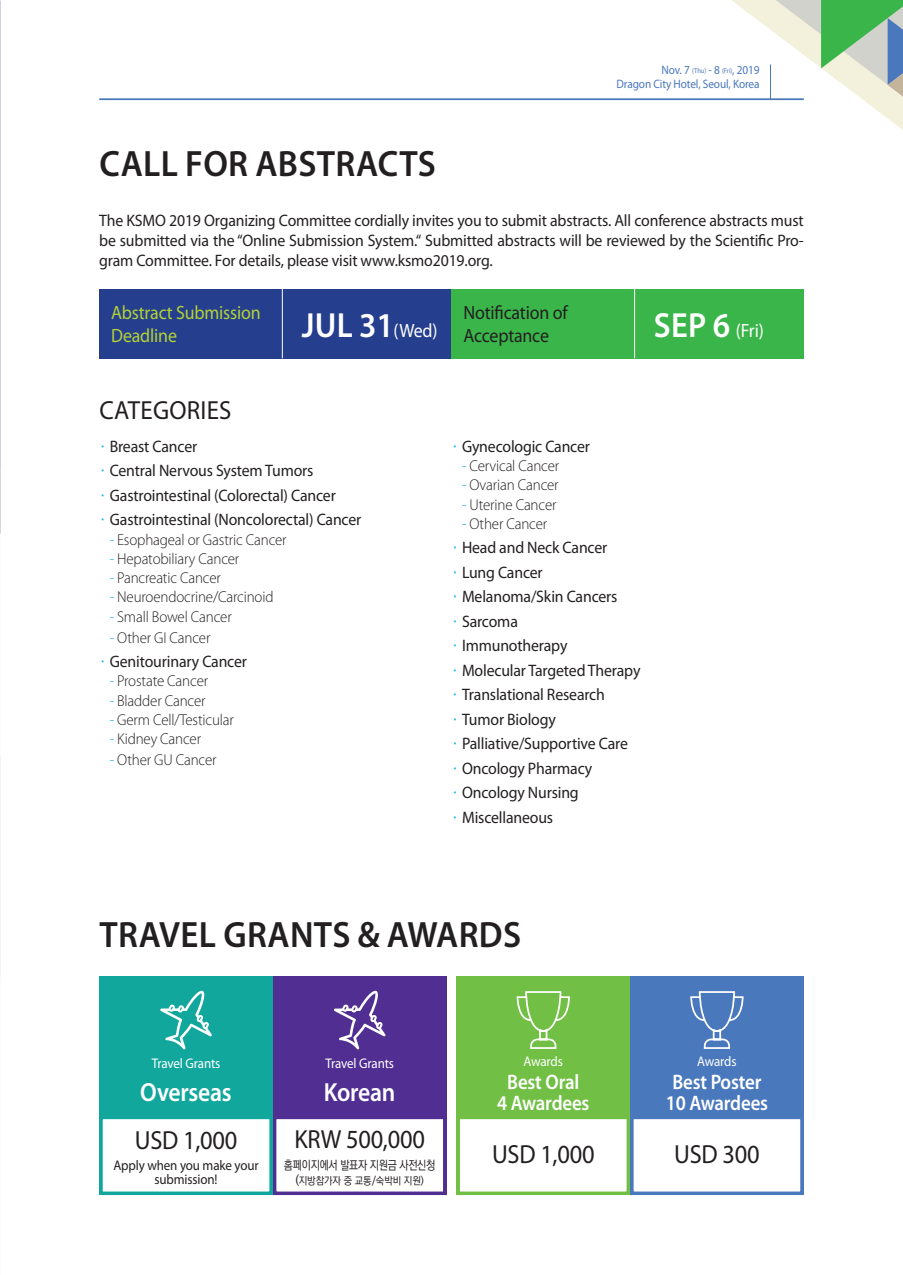
<style>
.page{position:relative;width:903px;height:1275px;background:#fff}
.page>*{position:absolute;margin:0;border:0;box-sizing:border-box;transform-origin:0 0}
.t1{font:600 36.75px "Myriad Pro";letter-spacing:.01em;color:#231f20;scale:.95 1}
.t2{font:600 35px "Myriad Pro";color:#fff;scale:.93 1}
.t3{font:26.25px "Myriad Pro";letter-spacing:-.01em;color:#231f20;scale:.93 1}
.t4{font:600 26.25px "Myriad Pro";letter-spacing:-.01em;color:#fff;scale:.9 1}
.t5{font:26.25px "Myriad Pro";letter-spacing:.01em;color:#231f20;scale:.95 1}
.t6{font:600 21px/21px "Myriad Pro";letter-spacing:-.01em;color:#fff;text-align:center;scale:.9 1}
.t7{font:19.25px/23.1px "Myriad Pro";letter-spacing:-.01em;color:#b3d234;scale:.93 1}
.t8{font:19.25px/23.1px "Myriad Pro";letter-spacing:-.01em;color:#231f20;scale:.93 1}
.t9{font:19.25px "Myriad Pro";color:#fff;scale:.93 1}
.t10{font:16.62px/24.5px "Myriad Pro";letter-spacing:-.01em;color:#231f20;scale:.95 1}
.t11{font:300 15.75px "Myriad Pro";letter-spacing:-.01em;color:#231f20;scale:.95 1}
.t12{font:14px "Myriad Pro";letter-spacing:-.015em;color:#fff;scale:.93 1}
.t13{font:14px/14px "Myriad Pro";letter-spacing:-.01em;color:#231f20;text-align:center;scale:.93 1}
.t14{font:12.25px/14.7px "Myriad Pro";letter-spacing:-.01em;color:#4a78bd;text-align:right;scale:.92 1}
.t15{font:500 12.25px "Ko Pub Dotum";letter-spacing:-.025em;color:#231f20;scale:.86 1}
.t16{font:500 10.5px "Ko Pub Dotum";letter-spacing:-.01em;color:#231f20;scale:.93 1}
.s1{font-size:7.17px}
.s2{font-weight:400;font-size:19.25px}
.s3{font-weight:600;font-size:35px}
.s4{font-family:"Ko Pub Dotum";font-weight:500;color:#00aeef}
.s5{color:#00aeef}
.s6{font-size:12.25px}
</style>
<div class="page">
<svg style="left:711px;top:0;width:192px;height:130px"></svg>
<hr style="left:770px;top:64px;width:1px;height:35px;background:#4a78bd">
<hr style="left:99px;top:98px;width:705px;height:2px;background:#4a78bd">
<div style="left:99px;top:289px;width:352px;height:69px;background:#253f8e"></div>
<hr style="left:282px;top:289px;width:1px;height:69px;background:#fff">
<div style="left:451px;top:289px;width:353px;height:69px;background:#3ab54a"></div>
<hr style="left:634px;top:289px;width:1px;height:69px;background:#fff">
<div style="left:456px;top:977px;width:174px;height:218px;background:#71bf44"></div>
<div style="left:456px;top:1116px;width:174px;height:79px;background:#fff;border:4px solid #71bf44"></div>
<svg style="left:516px;top:992px;width:54px;height:57px"></svg>
<div style="left:630px;top:977px;width:174px;height:218px;background:#4a78bd"></div>
<div style="left:630px;top:1116px;width:174px;height:79px;background:#fff;border:4px solid #4a78bd"></div>
<svg style="left:690px;top:992px;width:54px;height:57px"></svg>
<div style="left:273px;top:977px;width:173px;height:218px;background:#502e92"></div>
<div style="left:273px;top:1116px;width:173px;height:79px;background:#fff;border:4px solid #502e92"></div>
<svg style="left:334px;top:990px;width:52px;height:59px"></svg>
<div style="left:99px;top:977px;width:174px;height:218px;background:#12a79d"></div>
<div style="left:99px;top:1116px;width:174px;height:79px;background:#fff;border:4px solid #12a79d"></div>
<svg style="left:160px;top:990px;width:52px;height:59px"></svg>
<h1 class="t1" style="left:100px;top:141px;width:356px">CALL FOR ABSTRACTS</h1>
<p class="t14" style="left:616px;top:62px;width:157px">Nov. 7 <span class="s1">(Thu)</span> - 8 <span class="s1">(Fri)</span>, 2019<br>Dragon City Hotel, Seoul, Korea</p>
<p class="t10" style="left:99px;top:210px;width:743px;line-height:19.9px;text-align:justify">The KSMO 2019 Organizing Committee cordially invites you to submit abstracts. All conference abstracts must be submitted via the “Online Submission System.“ Submitted abstracts will be reviewed by the Scientific Pro&shy;gram Committee. For details, please visit www.ksmo2019.org.</p>
<p class="t7" style="left:111px;top:301px;width:162px">Abstract Submission<br>Deadline</p>
<h2 class="t2" style="left:302px;top:303px;width:147px">JUL 31<span class="s2">(Wed)</span></h2>
<p class="t8" style="left:463px;top:301px;width:113px">Notification of<br>Acceptance</p>
<p class="t9" style="left:654px;top:318px;width:120px"><span class="s3">SEP 6</span> (Fri)</p>
<h3 class="t5" style="left:99px;top:394px;width:140px">CATEGORIES</h3>
<p class="t10" style="left:99px;top:434px;width:277px"><span class="s4">·</span> Breast Cancer<br><span class="s4">·</span> Central Nervous System Tumors<br><span class="s4">·</span> Gastrointestinal (Colorectal) Cancer<br><span class="s4">·</span> Gastrointestinal (Noncolorectal) Cancer</p>
<p class="t11" style="left:110px;top:530px;width:188px"><span class="s5">-</span> Esophageal or Gastric Cancer</p>
<p class="t11" style="left:110px;top:549px;width:138px"><span class="s5">-</span> Hepatobiliary Cancer</p>
<p class="t11" style="left:110px;top:568px;width:119px"><span class="s5">-</span> Pancreatic Cancer</p>
<p class="t11" style="left:110px;top:588px;width:174px"><span class="s5">-</span> Neuroendocrine/Carcinoid</p>
<p class="t11" style="left:110px;top:607px;width:130px"><span class="s5">-</span> Small Bowel Cancer</p>
<p class="t11" style="left:110px;top:628px;width:107px"><span class="s5">-</span> Other GI Cancer</p>
<p class="t10" style="left:99px;top:649px;width:157px"><span class="s4">·</span> Genitourinary Cancer</p>
<p class="t11" style="left:110px;top:672px;width:105px"><span class="s5">-</span> Prostate Cancer</p>
<p class="t11" style="left:110px;top:691px;width:102px"><span class="s5">-</span> Bladder Cancer</p>
<p class="t11" style="left:110px;top:710px;width:132px"><span class="s5">-</span> Germ Cell/Testicular</p>
<p class="t11" style="left:110px;top:729px;width:98px"><span class="s5">-</span> Kidney Cancer</p>
<p class="t11" style="left:110px;top:750px;width:114px"><span class="s5">-</span> Other GU Cancer</p>
<p class="t10" style="left:451px;top:434px;width:147px"><span class="s4">·</span> Gynecologic Cancer</p>
<p class="t11" style="left:462px;top:456px;width:104px"><span class="s5">-</span> Cervical Cancer</p>
<p class="t11" style="left:462px;top:476px;width:103px"><span class="s5">-</span> Ovarian Cancer</p>
<p class="t11" style="left:462px;top:495px;width:101px"><span class="s5">-</span> Uterine Cancer</p>
<p class="t11" style="left:462px;top:514px;width:91px"><span class="s5">-</span> Other Cancer</p>
<p class="t10" style="left:451px;top:535px;width:200px"><span class="s4">·</span> Head and Neck Cancer<br><span class="s4">·</span> Lung Cancer<br><span class="s4">·</span> Melanoma/Skin Cancers<br><span class="s4">·</span> Sarcoma<br><span class="s4">·</span> Immunotherapy<br><span class="s4">·</span> Molecular Targeted Therapy <span class="s4">·</span> Translational Research<br><span class="s4">·</span> Tumor Biology<br><span class="s4">·</span> Palliative/Supportive Care<br><span class="s4">·</span> Oncology Pharmacy<br><span class="s4">·</span> Oncology Nursing<br><span class="s4">·</span> Miscellaneous</p>
<h1 class="t1" style="left:100px;top:911px;width:445px">TRAVEL GRANTS &amp; AWARDS</h1>
<p class="t12" style="left:152px;top:1055px;width:75px">Travel Grants</p>
<p class="t12" style="left:325px;top:1055px;width:75px">Travel Grants</p>
<p class="t12" style="left:523px;top:1053px;width:44px">Awards</p>
<h3 class="t4" style="left:140px;top:1076px;width:103px">Overseas</h3>
<h3 class="t4" style="left:324px;top:1076px;width:81px">Korean</h3>
<p class="t6" style="left:497px;top:1071px;width:104px">Best Oral<br>4 Awardees</p>
<h3 class="t3" style="left:135px;top:1124px;width:112px">USD 1,000</h3>
<p class="t13" style="left:113px;top:1158px;width:158px">Apply when you make your submission!</p>
<h3 class="t3" style="left:294px;top:1123px;width:142px">KRW 500,000</h3>
<p class="t15" style="left:284px;top:1159px;width:178px">홈페이지에서 발표자 지원금 사전신청</p>
<p class="t16" style="left:296px;top:1175px;width:139px"><span class="s6">(</span>지방참가자 중 교통/숙박비 지원)</p>
<h3 class="t3" style="left:492px;top:1138px;width:112px">USD 1,000</h3>
<p class="t12" style="left:697px;top:1053px;width:44px">Awards</p>
<p class="t6" style="left:666px;top:1071px;width:115px">Best Poster<br>10 Awardees</p>
<h3 class="t3" style="left:674px;top:1138px;width:93px">USD 300</h3>
</div>
